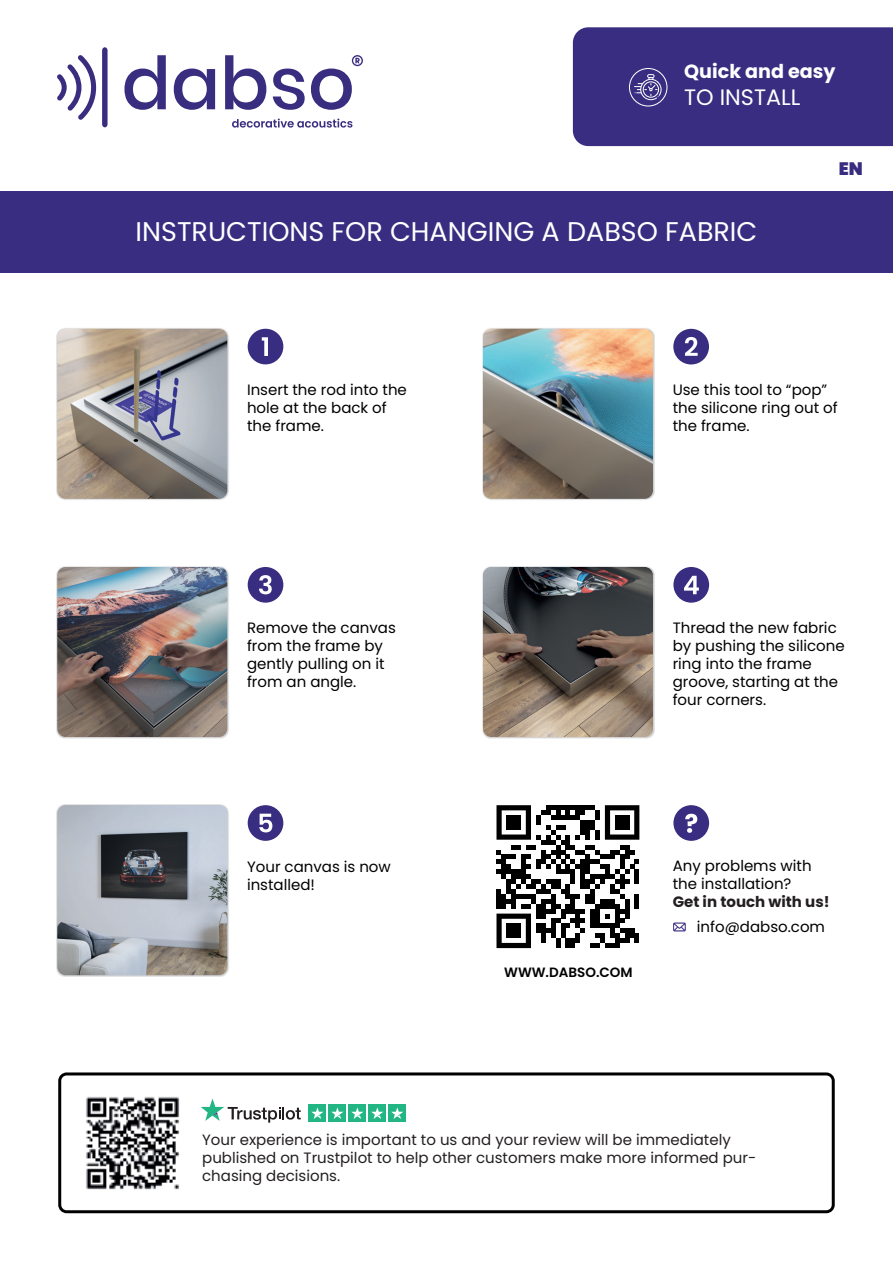
<style>
.page{position:relative;width:893px;height:1263px;background:#fff}
.page>*{position:absolute;margin:0;border:0;box-sizing:border-box;transform-origin:0 0}
.t1{font:27px "Poppins";color:#fff}
.t2{font:22.35px "Poppins";color:#fff}
.t3{font:700 19.2px "Poppins";color:#fff}
.t4{font:900 18px "Poppins";color:#382d80}
.t5{font:15px/18px "Poppins";color:#000001}
.t6{font:15px/18px "Poppins";color:#231f20}
.t7{font:700 15px "Poppins";color:#231f20}
.t8{font:600 13.5px "Poppins";color:#000001}
</style>
<div class="page">
<div style="left:0;top:191px;width:893px;height:81px;background:#382d80"></div>
<div style="left:248px;top:329px;width:35px;height:35px;background:#382d80;border-radius:50%"></div>
<svg style="left:262px;top:337px;width:6px;height:19px"></svg>
<img style="left:56px;top:328px;width:173px;height:172px">
<img style="left:57px;top:329px;width:170px;height:170px">
<img style="left:482px;top:328px;width:173px;height:172px">
<img style="left:483px;top:329px;width:170px;height:170px">
<div style="left:673px;top:329px;width:36px;height:35px;background:#382d80;border-radius:50%"></div>
<svg style="left:685px;top:337px;width:13px;height:19px"></svg>
<img style="left:56px;top:566px;width:173px;height:173px">
<img style="left:57px;top:567px;width:170px;height:170px">
<img style="left:482px;top:566px;width:173px;height:173px">
<img style="left:483px;top:567px;width:170px;height:170px">
<div style="left:248px;top:567px;width:35px;height:36px;background:#382d80;border-radius:50%"></div>
<svg style="left:259px;top:575px;width:13px;height:19px"></svg>
<div style="left:673px;top:567px;width:36px;height:36px;background:#382d80;border-radius:50%"></div>
<svg style="left:684px;top:576px;width:15px;height:18px"></svg>
<img style="left:56px;top:804px;width:173px;height:173px">
<img style="left:57px;top:805px;width:170px;height:170px">
<div style="left:248px;top:805px;width:35px;height:36px;background:#382d80;border-radius:50%"></div>
<svg style="left:259px;top:814px;width:13px;height:18px"></svg>
<div style="left:573px;top:27px;width:320px;height:119px;background:#382d80"></div>
<svg style="left:58px;top:1072px;width:777px;height:141px"></svg>
<div style="left:309px;top:1104px;width:17px;height:18px;background:#22b684"></div>
<svg style="left:311px;top:1107px;width:13px;height:12px"></svg>
<div style="left:329px;top:1104px;width:17px;height:18px;background:#22b684"></div>
<svg style="left:331px;top:1107px;width:13px;height:12px"></svg>
<div style="left:348px;top:1104px;width:18px;height:18px;background:#22b684"></div>
<svg style="left:351px;top:1107px;width:12px;height:12px"></svg>
<div style="left:368px;top:1104px;width:18px;height:18px;background:#22b684"></div>
<svg style="left:371px;top:1107px;width:12px;height:12px"></svg>
<div style="left:388px;top:1104px;width:18px;height:18px;background:#22b684"></div>
<svg style="left:391px;top:1107px;width:12px;height:12px"></svg>
<svg style="left:201px;top:1098px;width:100px;height:25px"></svg>
<img style="left:82px;top:1093px;width:101px;height:100px">
<div style="left:673px;top:805px;width:36px;height:36px;background:#382d80;border-radius:50%"></div>
<svg style="left:673px;top:923px;width:13px;height:8px"></svg>
<svg style="left:496px;top:805px;width:143px;height:143px"></svg>
<div style="left:506px;top:815px;width:15px;height:15px;background:#000001"></div>
<div style="left:615px;top:815px;width:14px;height:15px;background:#000001"></div>
<div style="left:506px;top:923px;width:15px;height:15px;background:#000001"></div>
<svg style="left:685px;top:814px;width:12px;height:19px"></svg>
<svg style="left:124px;top:55px;width:42px;height:55px"></svg>
<svg style="left:174px;top:69px;width:41px;height:41px"></svg>
<svg style="left:225px;top:55px;width:41px;height:55px"></svg>
<svg style="left:273px;top:69px;width:32px;height:41px"></svg>
<svg style="left:57px;top:55px;width:39px;height:65px"></svg>
<div style="left:102px;top:47px;width:6px;height:80px;background:#392d80;border-radius:3px"></div>
<svg style="left:311px;top:55px;width:52px;height:55px"></svg>
<svg style="left:232px;top:119px;width:120px;height:9px"></svg>
<p class="t3" style="left:684px;top:60px;width:153px">Quick and easy</p>
<h2 class="t2" style="left:684px;top:84px;width:118px">TO INSTALL</h2>
<h1 class="t1" style="left:136px;top:216px;width:623px">INSTRUCTIONS FOR CHANGING A DABSO FABRIC</h1>
<p class="t4" style="left:839px;top:158px;width:26px">EN</p>
<p class="t5" style="left:247px;top:381px;width:161px">Insert the rod into the hole at the back of the frame.</p>
<p class="t5" style="left:673px;top:381px;width:167px">Use this tool to “pop” the silicone ring out of the frame.</p>
<p class="t5" style="left:247px;top:619px;width:150px">Remove the canvas from the frame by gently pulling on it from an angle.</p>
<p class="t5" style="left:673px;top:619px;width:174px">Thread the new fabric by pushing the silicone ring into the frame groove, starting at the four corners.</p>
<p class="t5" style="left:247px;top:857px;width:145px">Your canvas is now installed!</p>
<p class="t8" style="left:504px;top:964px;width:130px">WWW.DABSO.COM</p>
<p class="t5" style="left:673px;top:857px;width:140px">Any problems with the installation?</p>
<p class="t7" style="left:673px;top:893px;width:158px">Get in touch with us!</p>
<p class="t5" style="left:697px;top:918px;width:130px">info@dabso.com</p>
<p class="t6" style="left:202px;top:1130px;width:556px">Your experience is important to us and your review will be immediately published on Trustpilot to help other customers make more informed pur&shy;chasing decisions.</p>
</div>
